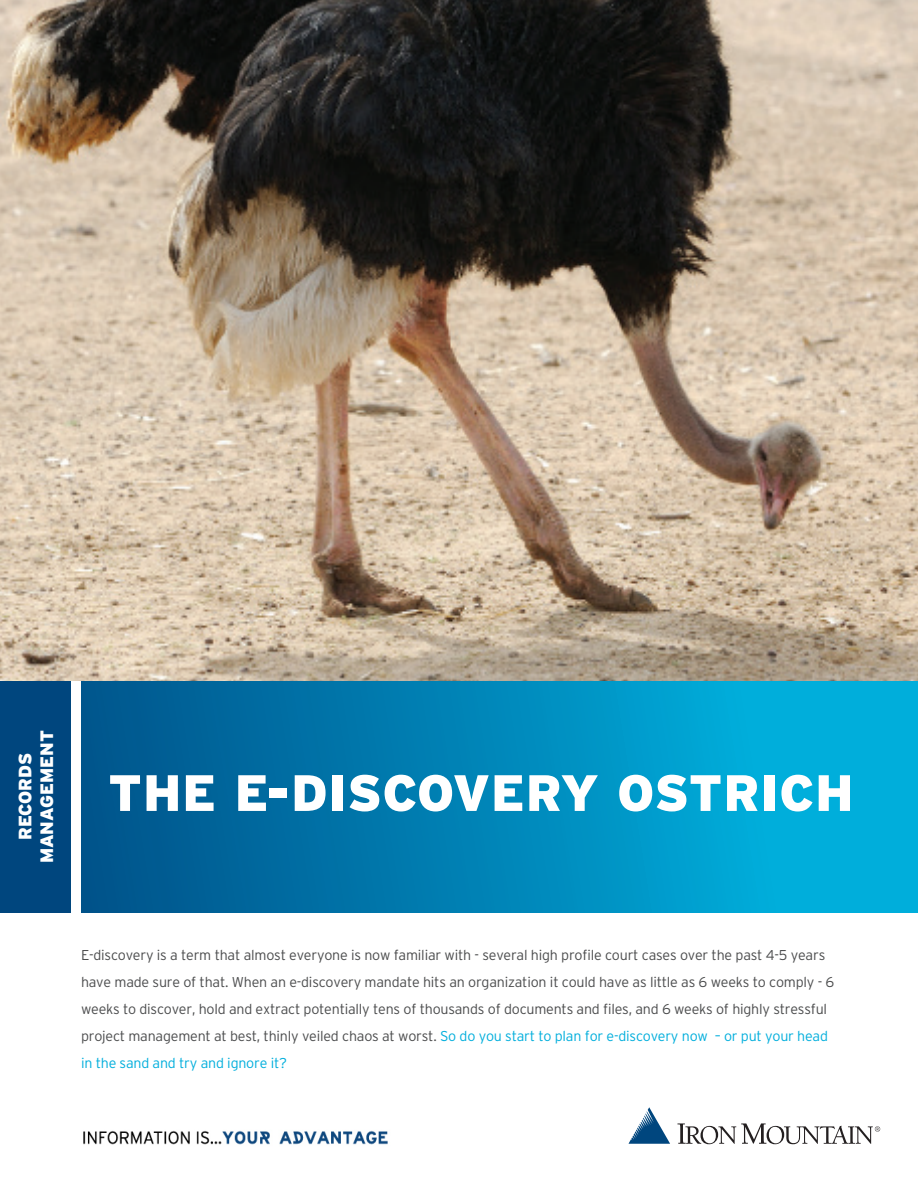
<style>
.page{position:relative;width:918px;height:1188px;background:#fff}
.page>*{position:absolute;margin:0;border:0;box-sizing:border-box;transform-origin:0 0}
.t1{font:900 51px "Interstate";color:#fff}
.t2{font:900 18px/21.6px "Interstate";color:#fff;text-align:center}
.t3{font:300 14.25px/27px "Interstate";letter-spacing:-.015em;color:#4b4c4d}
.s1{color:#00aedc}
</style>
<div class="page">
<div style="left:81px;top:680px;width:837px;height:233px;background:linear-gradient(to right,#00548c,#00bae6)"></div>
<svg style="left:629px;top:1107px;width:41px;height:37px"></svg>
<svg style="left:677px;top:1123px;width:203px;height:21px"></svg>
<div style="left:0;top:680px;width:70px;height:233px;background:#00467e"></div>
<img style="left:0;top:0;width:918px;height:681px">
<img style="left:83px;top:1130px;width:305px;height:15px">
<p class="t2" style="left:14px;top:863px;width:131px;rotate:-90deg">RECORDS<br>MANAGEMENT</p>
<h1 class="t1" style="left:108px;top:764px;width:747px">THE E-DISCOVERY OSTRICH</h1>
<p class="t3" style="left:81px;top:941px;width:755px">E-discovery is a term that almost everyone is now familiar with - several high profile court cases over the past 4-5 years have made sure of that. When an e-discovery mandate hits an organization it could have as little as 6 weeks to comply - 6 weeks to discover, hold and extract potentially tens of thousands of documents and files, and 6 weeks of highly stressful project management at best, thinly veiled chaos at worst. <span class="s1">So do you start to plan for e-discovery now – or put your head in the sand and try and ignore it?</span></p>
</div>
